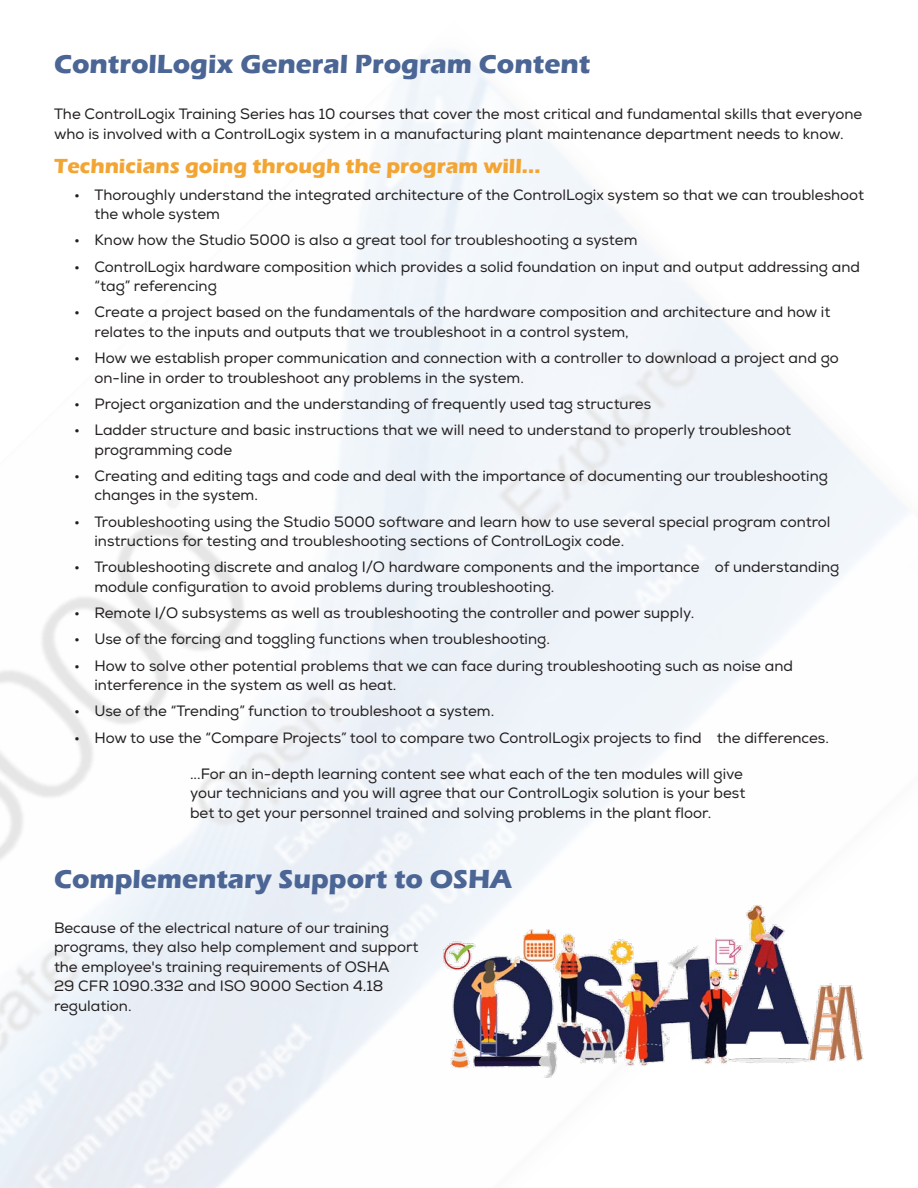
<style>
.page{position:relative;width:918px;height:1188px;background:#fff}
.page>*{position:absolute;margin:0;border:0;box-sizing:border-box;transform-origin:0 0}
.Level_1_brochure{font:700 27px "Eras ITC";color:#4b6595}
.Level_2_Brochure{font:700 21px "Eras ITC";color:#f3a534}
.Brochure_Module_Body{font:15px/19.5px "Nexa";color:#231f20}
</style>
<div class="page">
<img style="left:441px;top:903px;width:423px;height:174px">
<p class="Level_1_brochure" style="left:54px;top:48px;width:538px">ControlLogix General Program Content</p>
<p class="Brochure_Module_Body" style="left:54px;top:105px;width:810px">The ControlLogix Training Series has 10 courses that cover the most critical and fundamental skills that everyone who is involved with a ControlLogix system in a manufacturing plant maintenance department needs to know.</p>
<p class="Level_2_Brochure" style="left:54px;top:154px;width:488px">Technicians going through the program will...</p>
<p class="Brochure_Module_Body" style="left:94px;top:185px;width:771px;text-indent:-20px">• Thoroughly understand the integrated architecture of the ControlLogix system so that we can troubleshoot the whole system</p>
<p class="Brochure_Module_Body" style="left:74px;top:231px;width:565px">• Know how the Studio 5000 is also a great tool for troubleshooting a system</p>
<p class="Brochure_Module_Body" style="left:94px;top:257px;width:767px;text-indent:-20px">• ControlLogix hardware composition which provides a solid foundation on input and output addressing and “tag” referencing</p>
<p class="Brochure_Module_Body" style="left:94px;top:303px;width:737px;text-indent:-20px">• Create a project based on the fundamentals of the hardware composition and architecture and how it relates to the inputs and outputs that we troubleshoot in a control system,</p>
<p class="Brochure_Module_Body" style="left:94px;top:349px;width:746px;text-indent:-20px">• How we establish proper communication and connection with a controller to download a project and go on-line in order to troubleshoot any problems in the system.</p>
<p class="Brochure_Module_Body" style="left:74px;top:394px;width:578px">• Project organization and the understanding of frequently used tag structures</p>
<p class="Brochure_Module_Body" style="left:94px;top:421px;width:698px;text-indent:-20px">• Ladder structure and basic instructions that we will need to understand to properly troubleshoot programming code</p>
<p class="Brochure_Module_Body" style="left:94px;top:466px;width:735px;text-indent:-20px">• Creating and editing tags and code and deal with the importance of documenting our troubleshooting changes in the system.</p>
<p class="Brochure_Module_Body" style="left:94px;top:512px;width:738px;text-indent:-20px">• Troubleshooting using the Studio 5000 software and learn how to use several special program control instructions for testing and troubleshooting sections of ControlLogix code.</p>
<p class="Brochure_Module_Body" style="left:94px;top:558px;width:746px;text-indent:-20px">• Troubleshooting discrete and analog I/O hardware components and the importance of understanding module configuration to avoid problems during troubleshooting.</p>
<p class="Brochure_Module_Body" style="left:74px;top:604px;width:622px">• Remote I/O subsystems as well as troubleshooting the controller and power supply.</p>
<p class="Brochure_Module_Body" style="left:74px;top:630px;width:477px">• Use of the forcing and toggling functions when troubleshooting.</p>
<p class="Brochure_Module_Body" style="left:94px;top:656px;width:700px;text-indent:-20px">• How to solve other potential problems that we can face during troubleshooting such as noise and interference in the system as well as heat.</p>
<p class="Brochure_Module_Body" style="left:74px;top:702px;width:422px">• Use of the “Trending” function to troubleshoot a system.</p>
<p class="Brochure_Module_Body" style="left:74px;top:728px;width:756px">• How to use the “Compare Projects” tool to compare two ControlLogix projects to find the differences.</p>
<p class="Brochure_Module_Body" style="left:190px;top:764px;width:557px">...For an in-depth learning content see what each of the ten modules will give your technicians and you will agree that our ControlLogix solution is your best bet to get your personnel trained and solving problems in the plant floor.</p>
<p class="Level_1_brochure" style="left:54px;top:864px;width:460px">Complementary Support to OSHA</p>
<p class="Brochure_Module_Body" style="left:54px;top:918px;width:366px">Because of the electrical nature of our training programs, they also help complement and support the employee's training requirements of OSHA<br>29 CFR 1090.332 and ISO 9000 Section 4.18 regulation.</p>
</div>
